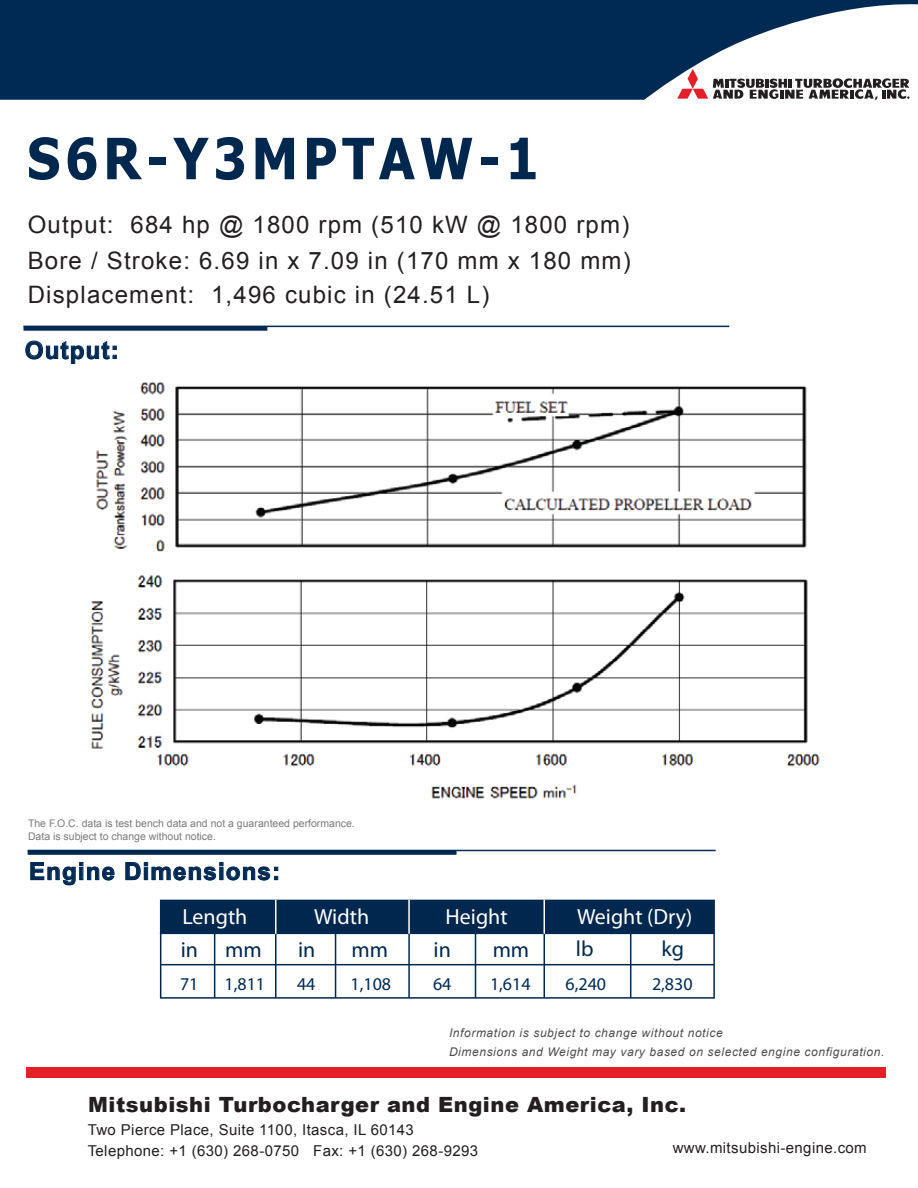
<style>
.page{position:relative;width:918px;height:1188px;background:#fff}
.page>*{position:absolute;margin:0;border:0;box-sizing:border-box;transform-origin:0 0}
.t1{font:700 57px "Tahoma";letter-spacing:.1em;color:#00274d;scale:.91 1}
.t2{font:24px "Arial";letter-spacing:.05em;color:#231f20}
.t3{font:700 24px "Arial";letter-spacing:.05em;color:#002a54}
.t4{font:21.9px "Myriad Pro";color:#fff}
.t5{font:21.9px "Myriad Pro";color:#00274d}
.t6{font:900 21px "Arial";letter-spacing:.025em;color:#231f20}
.t7{font:18px "Myriad Pro";color:#002a54}
.t8{font:15px/21.5px "Arial";letter-spacing:.025em;color:#231f20}
.t9{font:italic 12px/18.8px "Arial";letter-spacing:.05em;color:#231f20}
.t10{font:10.5px/12.6px "Arial";color:#231f20}
</style>
<div class="page">
<svg style="left:0;top:0;width:918px;height:100px;fill:#002a54"></svg>
<div style="left:26px;top:1067px;width:860px;height:11px;background:#e31f27"></div>
<svg style="left:30px;top:862px;width:84px;height:23px"></svg>
<svg style="left:125px;top:862px;width:153px;height:18px"></svg>
<hr style="left:28px;top:850px;width:688px;height:1px;background:#002a54">
<div style="left:28px;top:850px;width:429px;height:5px;background:#00274d"></div>
<svg style="left:26px;top:341px;width:91px;height:23px"></svg>
<hr style="left:24px;top:326px;width:705px;height:1px;background:#00274d">
<div style="left:24px;top:326px;width:243px;height:5px;background:#002a54"></div>
<div style="left:160px;top:900px;width:555px;height:34px;background:#00274d"></div>
<div style="left:160px;top:933px;width:555px;height:66px;border:2px solid #00274d"></div>
<hr style="left:160px;top:964px;width:554px;height:1px;background:#00274d">
<hr style="left:275px;top:934px;width:2px;height:64px;background:#00274d">
<hr style="left:214px;top:933px;width:1px;height:65px;background:#00274d">
<hr style="left:335px;top:933px;width:1px;height:65px;background:#00274d">
<hr style="left:475px;top:933px;width:1px;height:65px;background:#00274d">
<hr style="left:630px;top:933px;width:1px;height:65px;background:#00274d">
<hr style="left:408px;top:900px;width:2px;height:98px;background:#00274d">
<hr style="left:544px;top:900px;width:1px;height:98px;background:#00274d">
<hr style="left:275px;top:900px;width:2px;height:34px;background:#fff">
<hr style="left:408px;top:900px;width:2px;height:34px;background:#fff">
<hr style="left:544px;top:900px;width:1px;height:34px;background:#fff">
<svg style="left:677px;top:69px;width:232px;height:31px"></svg>
<img style="left:96px;top:381px;width:711px;height:171px">
<img style="left:91px;top:575px;width:729px;height:224px">
<h1 class="t1" style="left:27px;top:119px;width:564px">S6R-Y3MPTAW-1</h1>
<h2 class="t2" style="left:28px;top:208px;width:603px">Output: 684 hp @ 1800 rpm (510 kW @ 1800 rpm)</h2>
<h2 class="t2" style="left:28px;top:244px;width:605px">Bore / Stroke: 6.69 in x 7.09 in (170 mm x 180 mm)</h2>
<h2 class="t2" style="left:28px;top:279px;width:463px">Displacement: 1,496 cubic in (24.51 L)</h2>
<h2 class="t3" style="left:25px;top:334px;width:95px">Output:</h2>
<p class="t10" style="left:28px;top:817px;width:328px">The F.O.C. data is test bench data and not a guaranteed performance.<br>Data is subject to change without notice.</p>
<h2 class="t3" style="left:29px;top:855px;width:253px">Engine Dimensions:</h2>
<h3 class="t4" style="left:183px;top:903px;width:66px">Length</h3>
<h3 class="t4" style="left:314px;top:903px;width:57px">Width</h3>
<h3 class="t4" style="left:446px;top:903px;width:63px">Height</h3>
<h3 class="t4" style="left:577px;top:903px;width:117px">Weight (Dry)</h3>
<h3 class="t5" style="left:181px;top:936px;width:83px">in mm</h3>
<h3 class="t5" style="left:298px;top:936px;width:19px">in</h3>
<h3 class="t5" style="left:352px;top:936px;width:38px">mm</h3>
<h3 class="t5" style="left:434px;top:936px;width:19px">in</h3>
<h3 class="t5" style="left:493px;top:936px;width:38px">mm</h3>
<h3 class="t5" style="left:576px;top:936px;width:19px">lb</h3>
<h3 class="t5" style="left:661px;top:936px;width:24px">kg</h3>
<p class="t7" style="left:180px;top:972px;width:20px">71</p>
<p class="t7" style="left:225px;top:972px;width:42px">1,811</p>
<p class="t7" style="left:297px;top:972px;width:20px">44</p>
<p class="t7" style="left:351px;top:972px;width:42px">1,108</p>
<p class="t7" style="left:433px;top:972px;width:20px">64</p>
<p class="t7" style="left:490px;top:972px;width:42px">1,614</p>
<p class="t7" style="left:566px;top:972px;width:42px">6,240</p>
<p class="t7" style="left:652px;top:972px;width:42px">2,830</p>
<p class="t9" style="left:449px;top:1024px;width:437px">Information is subject to change without notice<br>Dimensions and Weight may vary based on selected engine configuration.</p>
<h3 class="t6" style="left:88px;top:1090px;width:599px">Mitsubishi Turbocharger and Engine America, Inc.</h3>
<p class="t8" style="left:88px;top:1119px;width:392px">Two Pierce Place, Suite 1100, Itasca, IL 60143<br>Telephone: +1 (630) 268-0750 Fax: +1 (630) 268-9293</p>
<p class="t8" style="left:673px;top:1137px;width:196px">www.mitsubishi-engine.com</p>
</div>
